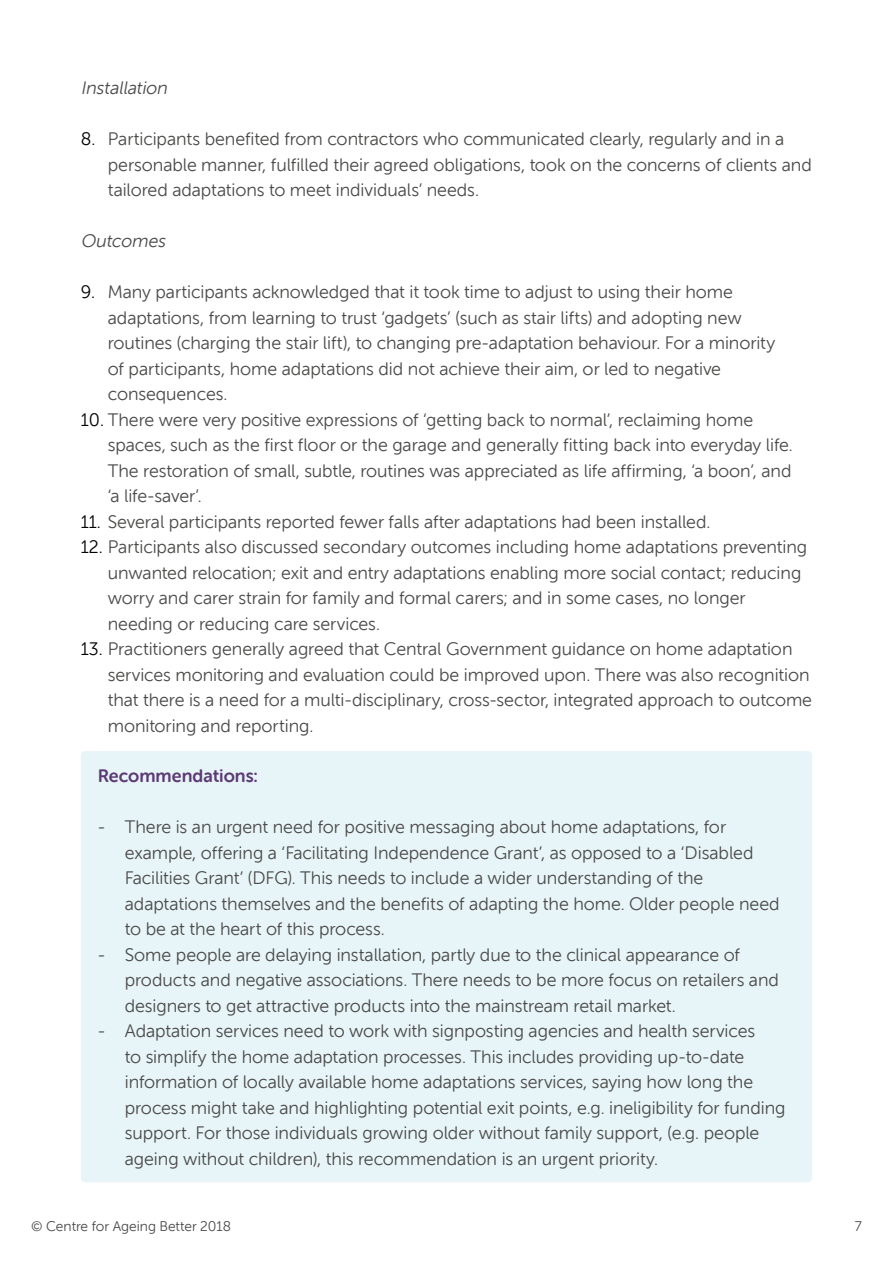
<style>
.page{position:relative;width:893px;height:1263px;background:#fff}
.page>*{position:absolute;margin:0;border:0;box-sizing:border-box;transform-origin:0 0}
.t1{font:18px/25.5px "Museo Sans W01 Rounded 300";letter-spacing:-.005em;color:#4a4a49}
.t2{font:italic 18px "Museo Sans W01 Rounded 300";color:#4a4a49}
.t3{font:18px "Museo Sans W01 Rounded 700";color:#5c3a74}
.t4{font:13.95px "Museo Sans W01 Rounded 300";color:#4a4a49}
.s1{color:#000}
</style>
<div class="page">
<div style="left:81px;top:751px;width:731px;height:431px;background:#e8f5f8;border-radius:4px"></div>
<p class="t2" style="left:81px;top:78px;width:91px">Installation</p>
<p class="t1" style="left:108px;top:126px;width:706px;text-indent:-27px"><span class="s1">8.</span> Participants benefited from contractors who communicated clearly, regularly and in a personable manner, fulfilled their agreed obligations, took on the concerns of clients and tailored adaptations to meet individuals’ needs.</p>
<p class="t2" style="left:81px;top:231px;width:89px">Outcomes</p>
<p class="t1" style="left:108px;top:279px;width:669px;text-indent:-27px"><span class="s1">9.</span> Many participants acknowledged that it took time to adjust to using their home adaptations, from learning to trust ‘gadgets’ (such as stair lifts) and adopting new routines (charging the stair lift), to changing pre-adaptation behaviour. For a minority of participants, home adaptations did not achieve their aim, or led to negative consequences.</p>
<p class="t1" style="left:108px;top:407px;width:686px;text-indent:-27px"><span class="s1">10.</span> There were very positive expressions of ‘getting back to normal’, reclaiming home spaces, such as the first floor or the garage and generally fitting back into everyday life.<br>The restoration of small, subtle, routines was appreciated as life affirming, ‘a boon’, and ‘a life-saver’.</p>
<p class="t1" style="left:81px;top:509px;width:631px"><span class="s1">11.</span> Several participants reported fewer falls after adaptations had been installed.</p>
<p class="t1" style="left:108px;top:535px;width:701px;text-indent:-27px"><span class="s1">12.</span> Participants also discussed secondary outcomes including home adaptations preventing unwanted relocation; exit and entry adaptations enabling more social contact; reducing worry and carer strain for family and formal carers; and in some cases, no longer needing or reducing care services.</p>
<p class="t1" style="left:108px;top:637px;width:706px;text-indent:-27px"><span class="s1">13.</span> Practitioners generally agreed that Central Government guidance on home adaptation services monitoring and evaluation could be improved upon. There was also recognition that there is a need for a multi-disciplinary, cross-sector, integrated approach to outcome monitoring and reporting.</p>
<p class="t3" style="left:98px;top:766px;width:162px">Recommendations:</p>
<p class="t1" style="left:125px;top:814px;width:656px;text-indent:-27px">- There is an urgent need for positive messaging about home adaptations, for example, offering a ‘Facilitating Independence Grant’, as opposed to a ‘Disabled Facilities Grant’ (DFG). This needs to include a wider understanding of the adaptations themselves and the benefits of adapting the home. Older people need to be at the heart of this process.</p>
<p class="t1" style="left:125px;top:942px;width:656px;text-indent:-27px">- Some people are delaying installation, partly due to the clinical appearance of products and negative associations. There needs to be more focus on retailers and designers to get attractive products into the mainstream retail market.</p>
<p class="t1" style="left:125px;top:1018px;width:662px;text-indent:-27px">- Adaptation services need to work with signposting agencies and health services<br>to simplify the home adaptation processes. This includes providing up-to-date information of locally available home adaptations services, saying how long the process might take and highlighting potential exit points, e.g. ineligibility for funding support. For those individuals growing older without family support, (e.g. people ageing without children), this recommendation is an urgent priority.</p>
<p class="t4" style="left:31px;top:1218px;width:201px">© Centre for Ageing Better 2018</p>
<p class="t4" style="left:855px;top:1218px;width:9px">7</p>
</div>
